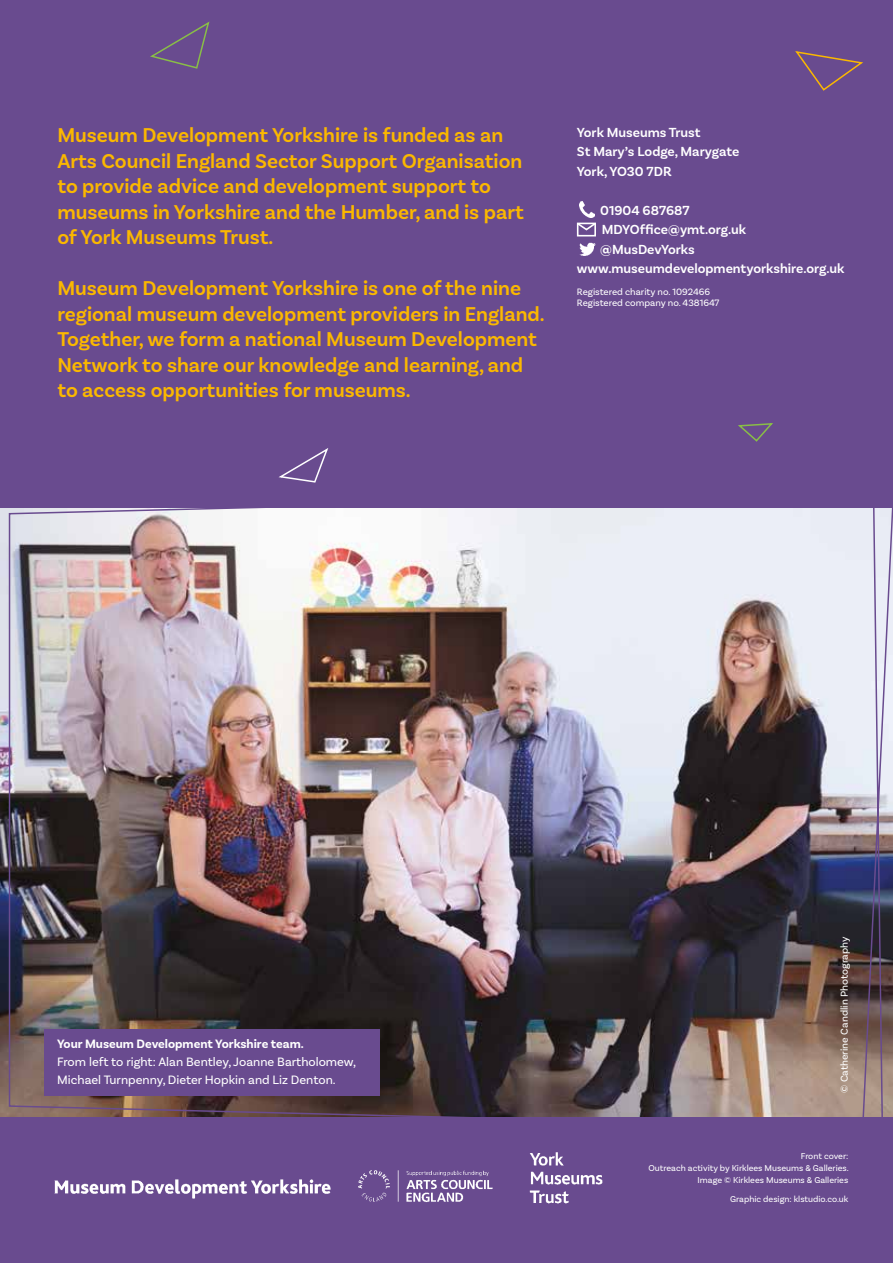
<style>
.page{position:relative;width:893px;height:1263px;background:#694b8f}
.page>*{position:absolute;margin:0;border:0;box-sizing:border-box;transform-origin:0 0}
.t1{font:600 21px/25.5px "Basic Sans";color:#fbb800}
.t2{font:600 13.8px/19.5px "Basic Sans";color:#fff}
.t3{font:12.75px/18px "Basic Sans";color:#fff}
.t4{font:700 12.75px "Basic Sans";color:#fff}
.t5{font:10.5px "Basic Sans";color:#fff}
.t6{font:9.75px/11.7px "Basic Sans";color:#fff}
.t7{font:9px/12px "Basic Sans";color:#fff;text-align:right}
</style>
<div class="page">
<div style="left:577px;top:223px;width:19px;height:13px;border:2px solid #fff"></div>
<svg style="left:576px;top:222px;width:20px;height:9px"></svg>
<img style="left:579px;top:242px;width:17px;height:14px">
<img style="left:579px;top:202px;width:16px;height:15px">
<svg style="left:795px;top:51px;width:68px;height:40px"></svg>
<svg style="left:738px;top:423px;width:35px;height:19px"></svg>
<svg style="left:278px;top:448px;width:51px;height:35px"></svg>
<img style="left:358px;top:1170px;width:135px;height:32px">
<img style="left:529px;top:1152px;width:74px;height:52px">
<img style="left:54px;top:1179px;width:277px;height:20px">
<img style="left:0;top:508px;width:893px;height:609px">
<svg style="left:150px;top:21px;width:60px;height:48px"></svg>
<p class="t2" style="left:577px;top:123px;width:164px">York Museums Trust<br>St Mary’s Lodge, Marygate<br>York, YO30 7DR</p>
<p class="t2" style="left:600px;top:201px;width:91px">01904 687687</p>
<p class="t2" style="left:602px;top:220px;width:146px">MDYOffice@ymt.org.uk</p>
<p class="t2" style="left:600px;top:240px;width:96px">@MusDevYorks</p>
<p class="t2" style="left:577px;top:259px;width:269px">www.museumdevelopmentyorkshire.org.uk</p>
<p class="t1" style="left:57px;top:122px;width:468px">Museum Development Yorkshire is funded as an Arts Council England Sector Support Organisation to provide advice and development support to museums in Yorkshire and the Humber, and is part of York Museums Trust.</p>
<p class="t1" style="left:57px;top:275px;width:489px">Museum Development Yorkshire is one of the nine regional museum development providers in England.<br>Together, we form a national Museum Development Network to share our knowledge and learning, and to access opportunities for museums.</p>
<p class="t6" style="left:577px;top:285px;width:144px">Registered charity no. 1092466<br>Registered company no. 4381647</p>
<p class="t4" style="left:57px;top:1036px;width:248px">Your Museum Development Yorkshire team.</p>
<p class="t3" style="left:57px;top:1052px;width:300px">From left to right: Alan Bentley, Joanne Bartholomew,<br>Michael Turnpenny, Dieter Hopkin and Liz Denton.</p>
<p class="t5" style="left:838px;top:1093px;width:158px;rotate:-90deg">© Catherine Candlin Photography</p>
<p class="t7" style="left:648px;top:1150px;width:202px">Front cover:<br>Outreach activity by Kirklees Museums &amp; Galleries.<br>Image © Kirklees Museums &amp; Galleries</p>
<p class="t7" style="left:730px;top:1193px;width:120px">Graphic design: klstudio.co.uk</p>
</div>
